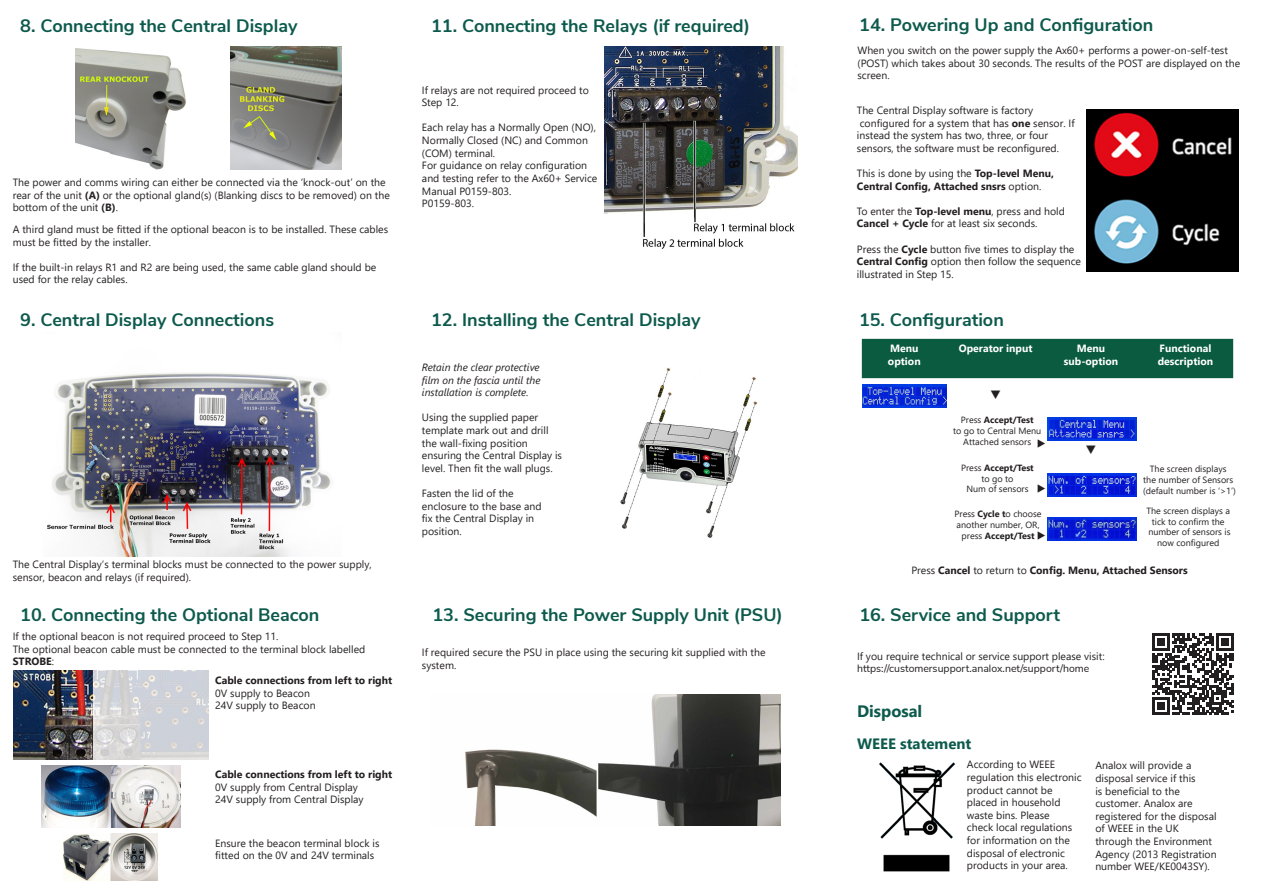
<style>
.page{position:relative;width:1263px;height:893px;background:#fff}
.page>*{position:absolute;margin:0;border:0;box-sizing:border-box;transform-origin:0 0}
.t1{font:700 18px "Nunito Sans";color:#0d5a4d}
.t2{font:700 16.5px "Segoe UI";color:#0d5a4d}
.t3{font:700 15px "Segoe UI";color:#0d5a4d}
.t4{font:12px "Segoe UI";color:#231f20}
.t5{font:10.5px/12.6px "Segoe UI";color:#231f20}
.t6{font:700 10.5px/12.6px "Segoe UI";color:#231f20}
.t7{font:italic 10.5px/12.6px "Segoe UI";color:#231f20;text-align:justify}
.t8{font:700 10.5px/12.6px "Segoe UI";color:#fff}
.t9{font:9px/10.8px "Segoe UI";color:#231f20;text-align:center}
.t10{font:700 9px "Segoe UI";color:#231f20}
.s1{font-weight:700}
.s2{font-weight:400}
.s3{font-family:"Nunito Sans"}
</style>
<div class="page">
<img style="left:75px;top:48px;width:111px;height:122px">
<img style="left:230px;top:47px;width:112px;height:122px">
<img style="left:47px;top:373px;width:284px;height:183px">
<img style="left:13px;top:670px;width:196px;height:89px">
<img style="left:41px;top:765px;width:139px;height:63px">
<img style="left:64px;top:834px;width:93px;height:47px">
<img style="left:604px;top:46px;width:194px;height:203px">
<img style="left:620px;top:368px;width:138px;height:170px">
<img style="left:465px;top:694px;width:315px;height:132px">
<img style="left:1086px;top:109px;width:153px;height:162px">
<div style="left:862px;top:339px;width:371px;height:39px;background:#0a5b3f"></div>
<img style="left:1047px;top:517px;width:89px;height:24px">
<img style="left:863px;top:384px;width:84px;height:24px">
<img style="left:1047px;top:473px;width:89px;height:23px">
<img style="left:1047px;top:417px;width:89px;height:23px">
<svg style="left:1152px;top:633px;width:82px;height:82px"></svg>
<img style="left:879px;top:762px;width:76px;height:110px">
<p class="t1" style="left:20px;top:13px;width:279px">8. Connecting the Central Display</p>
<p class="t5" style="left:13px;top:175px;width:379px">The power and comms wiring can either be connected via the ‘knock-out’ on the rear of the unit <span class="s1">(A)</span> or the optional gland(s) (Blanking discs to be removed) on the bottom of the unit <span class="s1">(B)</span>.</p>
<p class="t5" style="left:13px;top:222px;width:377px">A third gland must be fitted if the optional beacon is to be installed. These cables must be fitted by the installer.</p>
<p class="t5" style="left:13px;top:260px;width:365px">If the built-in relays R1 and R2 are being used, the same cable gland should be used for the relay cables.</p>
<p class="t1" style="left:20px;top:306px;width:255px">9. Central Display Connections</p>
<p class="t5" style="left:13px;top:557px;width:361px">The Central Display‘s terminal blocks must be connected to the power supply, sensor, beacon and relays (if required).</p>
<p class="t1" style="left:20px;top:601px;width:301px">10. Connecting the Optional Beacon</p>
<p class="t5" style="left:13px;top:629px;width:267px">If the optional beacon is not required proceed to Step 11.</p>
<p class="t5" style="left:13px;top:642px;width:354px">The optional beacon cable must be connected to the terminal block labelled<br><span class="s1">STROBE</span>:</p>
<p class="t6" style="left:215px;top:673px;width:178px">Cable connections from left to right</p>
<p class="t5" style="left:215px;top:686px;width:96px">0V supply to Beacon</p>
<p class="t5" style="left:215px;top:698px;width:102px">24V supply to Beacon</p>
<p class="t6" style="left:215px;top:767px;width:178px">Cable connections from left to right</p>
<p class="t5" style="left:215px;top:780px;width:144px">0V supply from Central Display</p>
<p class="t5" style="left:215px;top:792px;width:150px">24V supply from Central Display</p>
<p class="t5" style="left:215px;top:836px;width:166px">Ensure the beacon terminal block is fitted on the 0V and 24V terminals</p>
<p class="t1" style="left:431px;top:13px;width:320px">11. Connecting the Relays (if required)</p>
<p class="t5" style="left:422px;top:83px;width:168px">If relays are not required proceed to<br>Step 12.</p>
<p class="t5" style="left:422px;top:121px;width:176px">Each relay has a Normally Open (NO),<br>Normally Closed (NC) and Common (COM) terminal.</p>
<p class="t5" style="left:422px;top:158px;width:177px">For guidance on relay configuration and testing refer to the Ax60+ Service<br>Manual P0159-803.</p>
<p class="t5" style="left:422px;top:196px;width:53px">P0159-803.</p>
<p class="t1" style="left:431px;top:306px;width:271px">12. Installing the Central Display</p>
<p class="t7" style="left:422px;top:359px;width:120px">Retain the clear protective film on the fascia until the installation is complete.</p>
<p class="t5" style="left:422px;top:410px;width:128px">Using the supplied paper template mark out and drill the wall-fixing position</p>
<p class="t5" style="left:422px;top:448px;width:142px">ensuring the Central Display is level. Then fit the wall plugs.</p>
<p class="t5" style="left:422px;top:486px;width:93px">Fasten the lid of the</p>
<p class="t5" style="left:422px;top:499px;width:121px">enclosure to the base and fix the Central Display in position.</p>
<p class="t1" style="left:432px;top:601px;width:352px">13. Securing the Power Supply Unit (PSU)</p>
<p class="t5" style="left:422px;top:645px;width:345px">If required secure the PSU in place using the securing kit supplied with the</p>
<p class="t5" style="left:422px;top:658px;width:36px">system.</p>
<p class="t1" style="left:859px;top:12px;width:296px">14. Powering Up and Configuration</p>
<p class="t5" style="left:857px;top:43px;width:384px">When you switch on the power supply the Ax60+ performs a power-on-self-test (POST) which takes about 30 seconds. The results of the POST are displayed on the screen.</p>
<p class="t5" style="left:857px;top:103px;width:178px">The Central Display software is factory</p>
<p class="t5" style="left:857px;top:116px;width:219px">configured for a system that has <span class="s1">one</span> sensor. If instead the system has two, three, or four</p>
<p class="t5" style="left:857px;top:141px;width:204px">sensors, the software must be reconfigured.</p>
<p class="t6" style="left:857px;top:166px;width:199px"><span class="s2">This is done by using the</span> Top-level Menu,<br>Central Config, Attached snsrs <span class="s2">option.</span></p>
<p class="t5" style="left:857px;top:204px;width:210px">To enter the <span class="s1">Top-level menu</span>, press and hold<br><span class="s1">Cancel + Cycle</span> for at least six seconds.</p>
<p class="t5" style="left:857px;top:242px;width:226px">Press the <span class="s1">Cycle</span> button five times to display the<br><span class="s1">Central Config</span> option then follow the sequence illustrated in Step 15.</p>
<p class="t1" style="left:859px;top:306px;width:146px">15. Configuration</p>
<p class="t8" style="left:890px;top:342px;width:30px">Menu</p>
<p class="t8" style="left:888px;top:354px;width:34px">option</p>
<p class="t8" style="left:959px;top:342px;width:75px">Operator input</p>
<p class="t8" style="left:1077px;top:342px;width:30px">Menu</p>
<p class="t8" style="left:1064px;top:354px;width:56px">sub-option</p>
<p class="t4" style="left:990px;top:383px;width:12px">▼</p>
<p class="t8" style="left:1158px;top:342px;width:57px">Functional description</p>
<p class="t10" style="left:961px;top:411px;width:74px"><span class="s2">Press</span> Accept/Test</p>
<p class="t9" style="left:953px;top:425px;width:90px">to go to Central Menu</p>
<p class="t9" style="left:963px;top:435px;width:69px">Attached sensors</p>
<p class="t10" style="left:961px;top:459px;width:74px"><span class="s2">Press</span> Accept/Test</p>
<p class="t9" style="left:981px;top:472px;width:34px">to go to</p>
<p class="t9" style="left:966px;top:483px;width:64px">Num of sensors</p>
<p class="t9" style="left:954px;top:508px;width:89px">Press <span class="s1">Cycle t</span>o choose another number, OR, press <span class="s1">Accept/Test</span></p>
<p class="t5" style="left:1049px;top:438px;width:11px;rotate:90deg">▲</p>
<p class="t5" style="left:1049px;top:484px;width:11px;rotate:90deg">▲</p>
<p class="t5" style="left:1049px;top:531px;width:11px;rotate:90deg">▲</p>
<p class="t4" style="left:1086px;top:438px;width:12px">▼</p>
<p class="t9" style="left:1150px;top:463px;width:78px">The screen displays</p>
<p class="t9" style="left:1143px;top:473px;width:92px">the number of Sensors</p>
<p class="t9" style="left:1143px;top:484px;width:94px">(default number is ‘&gt;1’)</p>
<p class="t9" style="left:1146px;top:504px;width:85px">The screen displays a tick to confirm the</p>
<p class="t9" style="left:1148px;top:526px;width:84px">number of sensors is now configured</p>
<p class="t6" style="left:911px;top:563px;width:278px"><span class="s2">Press</span> Cancel <span class="s2">to return to</span> Config. Menu, Attached Sensors</p>
<p class="t1" style="left:859px;top:601px;width:202px">16. Service and Support</p>
<p class="t5" style="left:857px;top:649px;width:249px">If you require technical or service support please visit: <span class="s3">https://customersupport.analox.net/support/home</span></p>
<p class="t2" style="left:857px;top:695px;width:67px">Disposal</p>
<p class="t3" style="left:857px;top:729px;width:116px">WEEE statement</p>
<p class="t5" style="left:967px;top:757px;width:116px">According to WEEE regulation this electronic product cannot be placed in household waste bins. Please<br>check local regulations for information on the disposal of electronic products in your area.</p>
<p class="t5" style="left:1095px;top:758px;width:123px">Analox will provide a disposal service if this<br>is beneficial to the customer. Analox are registered for the disposal of WEEE in the UK through the Environment<br>Agency (2013 Registration number WEE/KE0043SY).</p>
</div>
